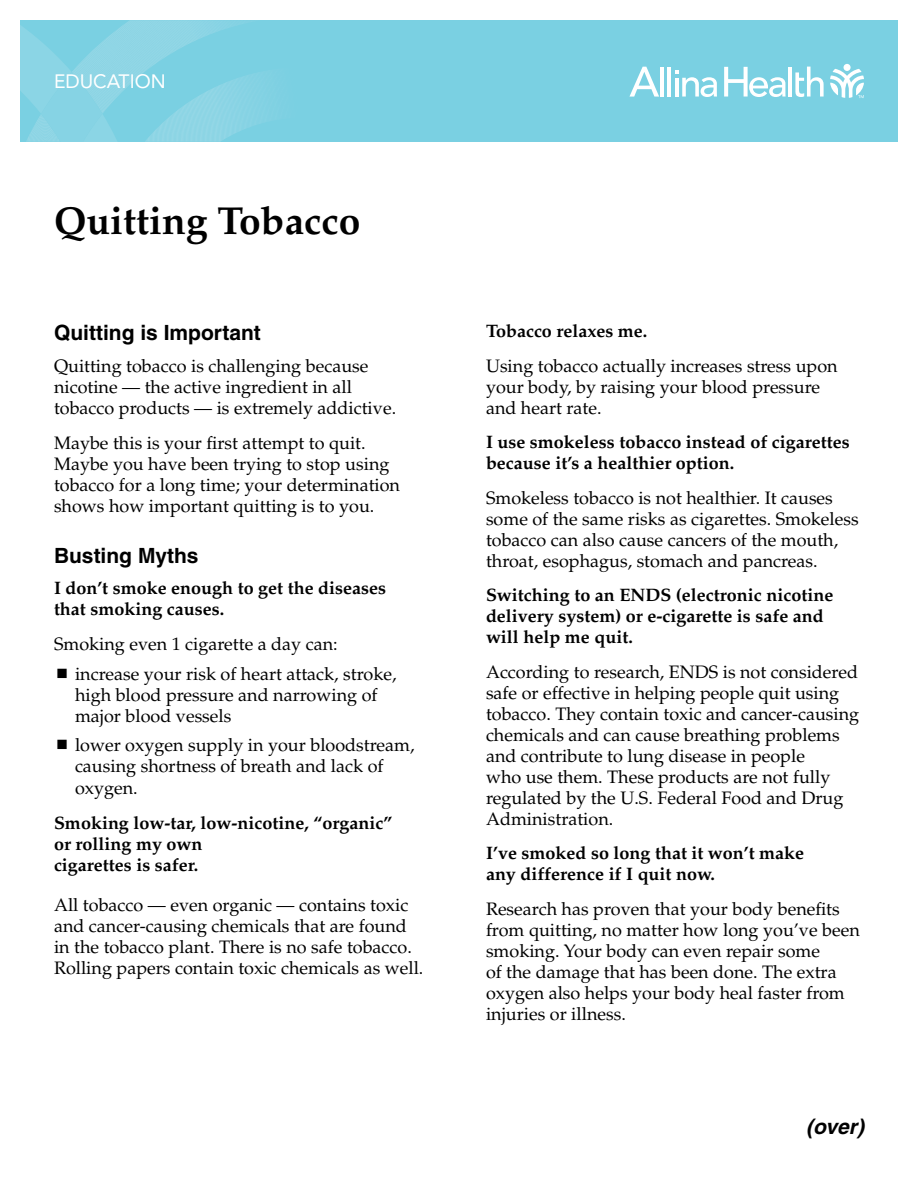
<style>
.page{position:relative;width:918px;height:1188px;background:#fff}
.page>*{position:absolute;margin:0;border:0;box-sizing:border-box;transform-origin:0 0}
.t1{font:700 39px "Palatino";color:#000}
.t2{font:700 21px "Helvetica";color:#000}
.t3{font:italic 700 21px "Helvetica";color:#000}
.t4{font:19.2px "Avenir LT Std";color:#fff}
.t5{font:18px/21px "Palatino";color:#000}
.t6{font:700 18px/21px "Palatino";color:#000}
</style>
<div class="page">
<div style="left:20px;top:20px;width:878px;height:122px;background:#7ad0e2"></div>
<svg style="left:20px;top:20px;width:246px;height:122px"></svg>
<svg style="left:830px;top:69px;width:34px;height:29px"></svg>
<div style="left:844px;top:64px;width:7px;height:7px;background:#fff;border-radius:50%"></div>
<hr style="left:660px;top:67px;width:4px;height:30px;background:#fff">
<hr style="left:667px;top:67px;width:4px;height:30px;background:#fff">
<hr style="left:789px;top:67px;width:3px;height:30px;background:#fff">
<svg style="left:795px;top:67px;width:29px;height:30px"></svg>
<svg style="left:675px;top:71px;width:42px;height:26px"></svg>
<svg style="left:629px;top:67px;width:30px;height:30px"></svg>
<svg style="left:724px;top:67px;width:62px;height:30px"></svg>
<p class="t4" style="left:54px;top:70px;width:113px">EDUCATION</p>
<h1 class="t1" style="left:54px;top:198px;width:308px">Quitting Tobacco</h1>
<p class="t2" style="left:54px;top:320px;width:208px">Quitting is Important</p>
<p class="t5" style="left:54px;top:356px;width:344px">Quitting tobacco is challenging because nicotine — the active ingredient in all tobacco products — is extremely addictive.</p>
<p class="t5" style="left:54px;top:432px;width:348px">Maybe this is your first attempt to quit.<br>Maybe you have been trying to stop using tobacco for a long time; your determination shows how important quitting is to you.</p>
<p class="t2" style="left:54px;top:542px;width:146px">Busting Myths</p>
<p class="t6" style="left:54px;top:578px;width:334px">I don’t smoke enough to get the diseases that smoking causes.</p>
<p class="t5" style="left:75px;top:629px;width:323px;line-height:30px;text-indent:-21px">Smoking even 1 cigarette a day can: increase your risk of heart attack, stroke,</p>
<p class="t5" style="left:75px;top:685px;width:304px">high blood pressure and narrowing of major blood vessels</p>
<p class="t5" style="left:75px;top:735px;width:341px">lower oxygen supply in your bloodstream, causing shortness of breath and lack of oxygen.</p>
<p class="t6" style="left:54px;top:812px;width:340px">Smoking low-tar, low-nicotine, “organic” or rolling my own<br>cigarettes is safer.</p>
<p class="t5" style="left:54px;top:895px;width:371px">All tobacco — even organic — contains toxic and cancer-causing chemicals that are found in the tobacco plant. There is no safe tobacco.<br>Rolling papers contain toxic chemicals as well.</p>
<p class="t6" style="left:486px;top:321px;width:163px">Tobacco relaxes me.</p>
<p class="t5" style="left:486px;top:356px;width:353px">Using tobacco actually increases stress upon your body, by raising your blood pressure and heart rate.</p>
<p class="t6" style="left:486px;top:432px;width:365px">I use smokeless tobacco instead of cigarettes because it’s a healthier option.</p>
<p class="t5" style="left:486px;top:488px;width:374px">Smokeless tobacco is not healthier. It causes some of the same risks as cigarettes. Smokeless tobacco can also cause cancers of the mouth, throat, esophagus, stomach and pancreas.</p>
<p class="t6" style="left:486px;top:585px;width:349px">Switching to an ENDS (electronic nicotine delivery system) or e-cigarette is safe and will help me quit.</p>
<p class="t5" style="left:486px;top:662px;width:375px">According to research, ENDS is not considered safe or effective in helping people quit using tobacco. They contain toxic and cancer-causing chemicals and can cause breathing problems and contribute to lung disease in people<br>who use them. These products are not fully regulated by the U.S. Federal Food and Drug Administration.</p>
<p class="t6" style="left:486px;top:843px;width:320px">I’ve smoked so long that it won’t make any difference if I quit now.</p>
<p class="t5" style="left:486px;top:899px;width:375px">Research has proven that your body benefits from quitting, no matter how long you’ve been smoking. Your body can even repair some<br>of the damage that has been done. The extra oxygen also helps your body heal faster from injuries or illness.</p>
<p class="t3" style="left:806px;top:1114px;width:59px">(over)</p>
</div>
